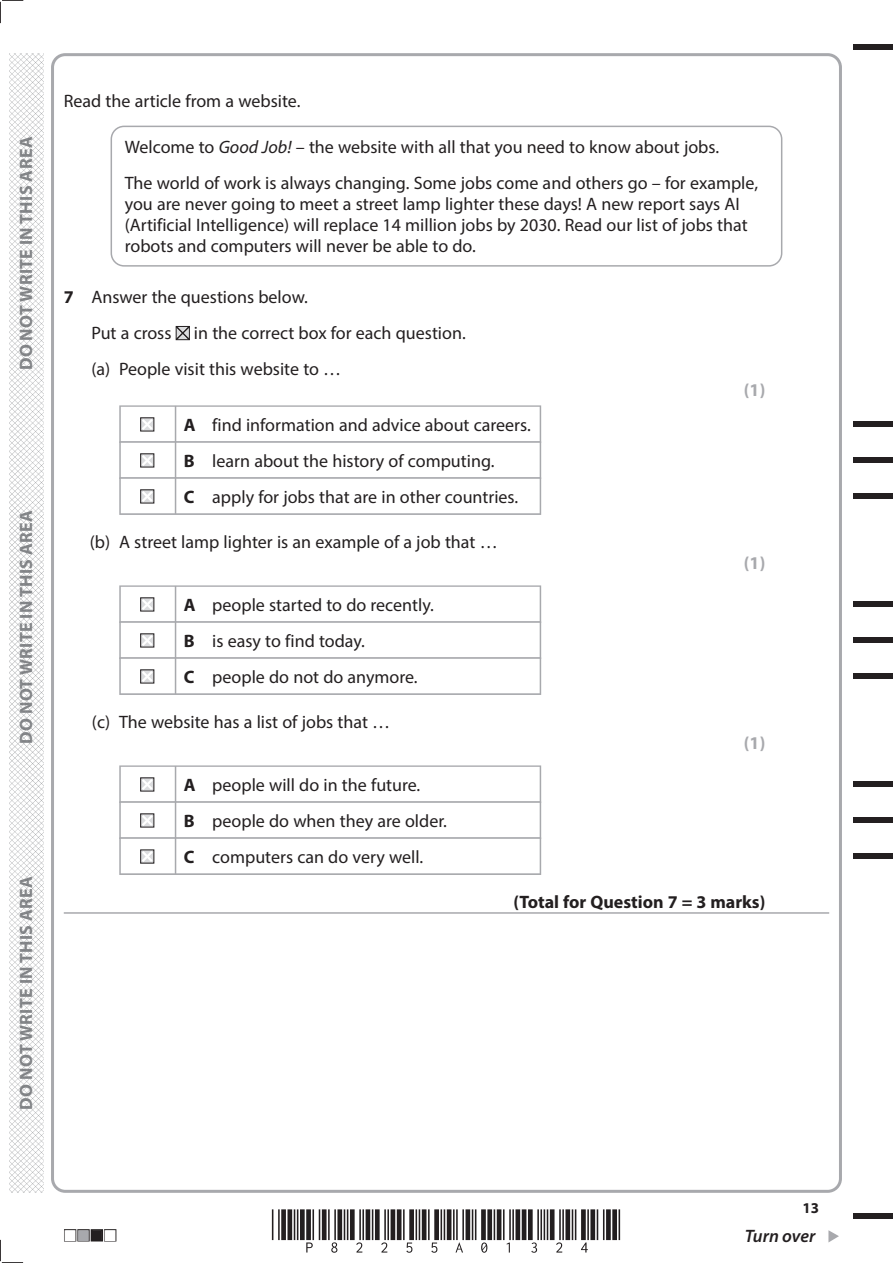
<style>
.page{position:relative;width:893px;height:1263px;background:#fff}
.page>*{position:absolute;margin:0;border:0;box-sizing:border-box;transform-origin:0 0}
.t1{font:18px/36px "Myriad Pro";color:#231f20}
.t2{font:700 18px "Myriad Pro";letter-spacing:.02em;color:#808285}
.t3{font:700 18px "Myriad Pro";color:#231f20}
.t4{font:700 18px "Myriad Pro";color:#a8a9ad}
.t5{font:italic 600 18px "Myriad Pro";letter-spacing:-.005em;color:#231f20}
.t6{font:700 15px "Myriad Pro";color:#231f20}
.s1{font-style:italic}
.s2{font-weight:700}
</style>
<div class="page">
<svg style="left:828px;top:1230px;width:11px;height:12px"></svg>
<div style="left:853px;top:44px;width:40px;height:5px;background:#231f20"></div>
<div style="left:853px;top:1214px;width:40px;height:5px;background:#231f20"></div>
<svg style="left:0;top:0;width:23px;height:23px"></svg>
<svg style="left:0;top:1240px;width:23px;height:23px"></svg>
<img style="left:10px;top:53px;width:34px;height:1140px">
<div style="left:119px;top:405px;width:422px;height:38px;background:#bcbcbf"></div>
<div style="left:121px;top:407px;width:419px;height:34px;background:#fff"></div>
<div style="left:119px;top:441px;width:422px;height:38px;background:#bbbcbf"></div>
<div style="left:121px;top:443px;width:419px;height:34px;background:#fff"></div>
<div style="left:119px;top:477px;width:422px;height:38px;background:#bbbcbf"></div>
<div style="left:121px;top:479px;width:419px;height:34px;background:#fff"></div>
<div style="left:119px;top:585px;width:422px;height:38px;background:#bababe"></div>
<div style="left:121px;top:587px;width:419px;height:34px;background:#fff"></div>
<div style="left:119px;top:621px;width:422px;height:38px;background:#b9babd"></div>
<div style="left:121px;top:623px;width:419px;height:34px;background:#fff"></div>
<div style="left:119px;top:657px;width:422px;height:38px;background:#babbbe"></div>
<div style="left:121px;top:659px;width:419px;height:34px;background:#fff"></div>
<div style="left:119px;top:765px;width:422px;height:38px;background:#b8b8bc"></div>
<div style="left:121px;top:767px;width:419px;height:34px;background:#fff"></div>
<div style="left:119px;top:801px;width:422px;height:38px;background:#b7b8bb"></div>
<div style="left:121px;top:803px;width:419px;height:34px;background:#fff"></div>
<div style="left:119px;top:837px;width:422px;height:38px;background:#babbbe"></div>
<div style="left:121px;top:839px;width:419px;height:34px;background:#fff"></div>
<hr style="left:64px;top:912px;width:765px;height:2px;background:#a8a9ad">
<div style="left:111px;top:126px;width:671px;height:141px;border:2px solid #a8a9ad;border-radius:13px"></div>
<svg style="left:175px;top:326px;width:15px;height:15px"></svg>
<svg style="left:140px;top:417px;width:15px;height:15px"></svg>
<hr style="left:175px;top:406px;width:1px;height:36px;background:#a8a9ad">
<svg style="left:140px;top:453px;width:15px;height:15px"></svg>
<hr style="left:175px;top:442px;width:1px;height:36px;background:#a8a9ad">
<svg style="left:140px;top:489px;width:15px;height:15px"></svg>
<hr style="left:175px;top:478px;width:1px;height:36px;background:#a8a9ad">
<svg style="left:140px;top:597px;width:15px;height:15px"></svg>
<hr style="left:175px;top:586px;width:1px;height:36px;background:#a8a9ad">
<svg style="left:140px;top:633px;width:15px;height:15px"></svg>
<hr style="left:175px;top:622px;width:1px;height:36px;background:#a8a9ad">
<svg style="left:140px;top:669px;width:15px;height:15px"></svg>
<hr style="left:175px;top:658px;width:1px;height:36px;background:#a8a9ad">
<svg style="left:140px;top:777px;width:15px;height:15px"></svg>
<hr style="left:175px;top:766px;width:1px;height:36px;background:#a8a9ad">
<svg style="left:140px;top:813px;width:15px;height:15px"></svg>
<hr style="left:175px;top:802px;width:1px;height:36px;background:#a8a9ad">
<svg style="left:140px;top:849px;width:15px;height:15px"></svg>
<hr style="left:175px;top:838px;width:1px;height:36px;background:#a8a9ad">
<div style="left:853px;top:421px;width:40px;height:6px;background:#231f20"></div>
<div style="left:853px;top:457px;width:40px;height:6px;background:#231f20"></div>
<div style="left:853px;top:493px;width:40px;height:6px;background:#231f20"></div>
<div style="left:853px;top:601px;width:40px;height:6px;background:#231f20"></div>
<div style="left:853px;top:637px;width:40px;height:6px;background:#231f20"></div>
<div style="left:853px;top:673px;width:40px;height:6px;background:#231f20"></div>
<div style="left:853px;top:781px;width:40px;height:6px;background:#231f20"></div>
<div style="left:853px;top:817px;width:40px;height:6px;background:#231f20"></div>
<div style="left:853px;top:853px;width:40px;height:6px;background:#231f20"></div>
<p class="t2" style="left:14px;top:370px;width:235px;rotate:-90deg">DO NOT WRITE IN THIS AREA</p>
<p class="t2" style="left:14px;top:744px;width:235px;rotate:-90deg">DO NOT WRITE IN THIS AREA</p>
<p class="t2" style="left:14px;top:1110px;width:235px;rotate:-90deg">DO NOT WRITE IN THIS AREA</p>
<p class="t1" style="left:64px;top:83px;width:238px">Read the article from a website.</p>
<p class="t1" style="left:125px;top:129px;width:635px">Welcome to <span class="s1">Good Job!</span> – the website with all that you need to know about jobs.<br>The world of work is always changing. Some jobs come and others go – for example,</p>
<p class="t1" style="left:125px;top:194px;width:624px;line-height:21px">you are never going to meet a street lamp lighter these days! A new report says AI (Artificial Intelligence) will replace 14 million jobs by 2030. Read our list of jobs that robots and computers will never be able to do.</p>
<p class="t1" style="left:91px;top:278px;width:376px;text-indent:-28px"><span class="s2">7</span> Answer the questions below.<br>Put a cross in the correct box for each question. (a) People visit this website to …</p>
<p class="t4" style="left:744px;top:378px;width:23px">(1)</p>
<p class="t1" style="left:184px;top:407px;width:348px"><span class="s2">A</span> find information and advice about careers.<br><span class="s2">B</span> learn about the history of computing.<br><span class="s2">C</span> apply for jobs that are in other countries.</p>
<p class="t1" style="left:90px;top:524px;width:409px">(b) A street lamp lighter is an example of a job that …</p>
<p class="t4" style="left:744px;top:551px;width:23px">(1)</p>
<p class="t1" style="left:184px;top:587px;width:252px"><span class="s2">A</span> people started to do recently.<br><span class="s2">B</span> is easy to find today.<br><span class="s2">C</span> people do not do anymore.</p>
<p class="t1" style="left:92px;top:704px;width:300px">(c) The website has a list of jobs that …</p>
<p class="t4" style="left:744px;top:731px;width:23px">(1)</p>
<p class="t1" style="left:184px;top:767px;width:265px"><span class="s2">A</span> people will do in the future.<br><span class="s2">B</span> people do when they are older.<br><span class="s2">C</span> computers can do very well.</p>
<p class="t3" style="left:513px;top:890px;width:254px">(Total for Question 7 = 3 marks)</p>
<p class="t6" style="left:802px;top:1198px;width:18px">13</p>
<p class="t5" style="left:745px;top:1225px;width:72px">Turn over</p>
</div>
